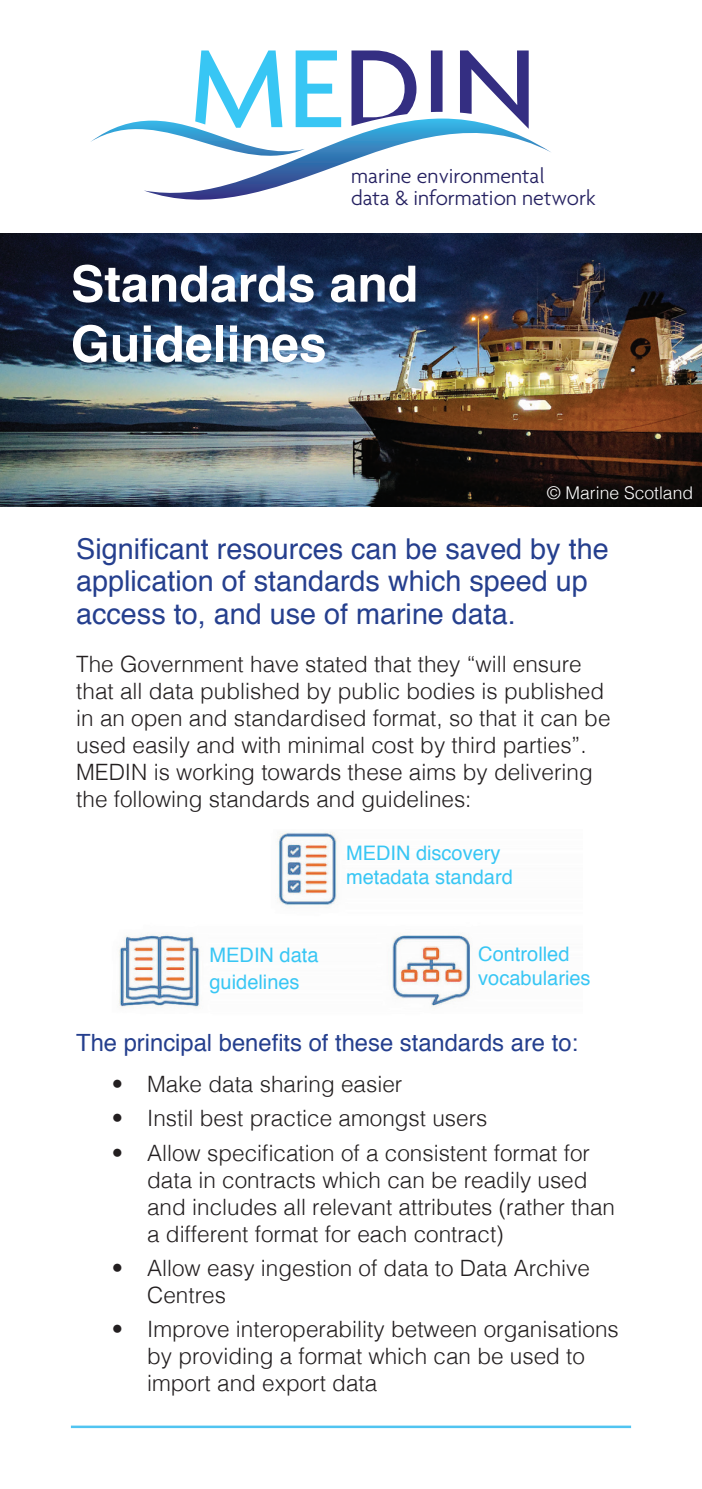
<style>
.page{position:relative;width:702px;height:1489px;background:#fff}
.page>*{position:absolute;margin:0;border:0;box-sizing:border-box;transform-origin:0 0}
.t1{font:700 50px/60px "Helvetica";color:#fff}
.t2{font:28.75px/32.5px "Helvetica";color:#253f8e}
.t3{font:23.75px "Helvetica";color:#253f8e}
.t4{font:300 22.5px/27px "Helvetica";color:#231f20}
.t5{font:300 22.25px/22.2px "Agenda";color:#252161}
.t6{font:20px/24px "Helvetica";color:#38c6f4}
.t7{font:300 17.5px "Helvetica";color:#fff}
</style>
<div class="page">
<svg style="left:91px;top:50px;width:460px;height:150px"></svg>
<img style="left:0;top:234px;width:702px;height:273px">
<hr style="left:71px;top:1425px;width:560px;height:2px;background:#51c4f1">
<img style="left:119px;top:832px;width:352px;height:176px">
<p class="t5" style="left:351px;top:164px;width:246px">marine environmental<br>data &amp; information network</p>
<p class="t1" style="left:71px;top:255px;width:349px">Standards and<br>Guidelines</p>
<p class="t7" style="left:546px;top:478px;width:148px">© Marine Scotland</p>
<p class="t2" style="left:76px;top:533px;width:534px">Significant resources can be saved by the application of standards which speed up access to, and use of marine data.</p>
<p class="t4" style="left:76px;top:649px;width:535px">The Government have stated that they “will ensure that all data published by public bodies is published in an open and standardised format, so that it can be used easily and with minimal cost by third parties”.<br>MEDIN is working towards these aims by delivering the following standards and guidelines:</p>
<p class="t6" style="left:346px;top:841px;width:168px">MEDIN discovery metadata standard</p>
<p class="t6" style="left:209px;top:941px;width:110px;line-height:27px">MEDIN data guidelines</p>
<p class="t6" style="left:478px;top:942px;width:114px">Controlled vocabularies</p>
<p class="t3" style="left:76px;top:1024px;width:503px">The principal benefits of these standards are to:</p>
<p class="t4" style="left:112px;top:1069px;width:292px">• Make data sharing easier</p>
<p class="t4" style="left:112px;top:1103px;width:377px">• Instil best practice amongst users</p>
<p class="t4" style="left:147px;top:1137px;width:469px;text-indent:-35px">• Allow specification of a consistent format for data in contracts which can be readily used and includes all relevant attributes (rather than a different format for each contract)</p>
<p class="t4" style="left:147px;top:1252px;width:444px;text-indent:-35px">• Allow easy ingestion of data to Data Archive<br>Centres</p>
<p class="t4" style="left:147px;top:1313px;width:473px;text-indent:-35px">• Improve interoperability between organisations by providing a format which can be used to import and export data</p>
</div>
